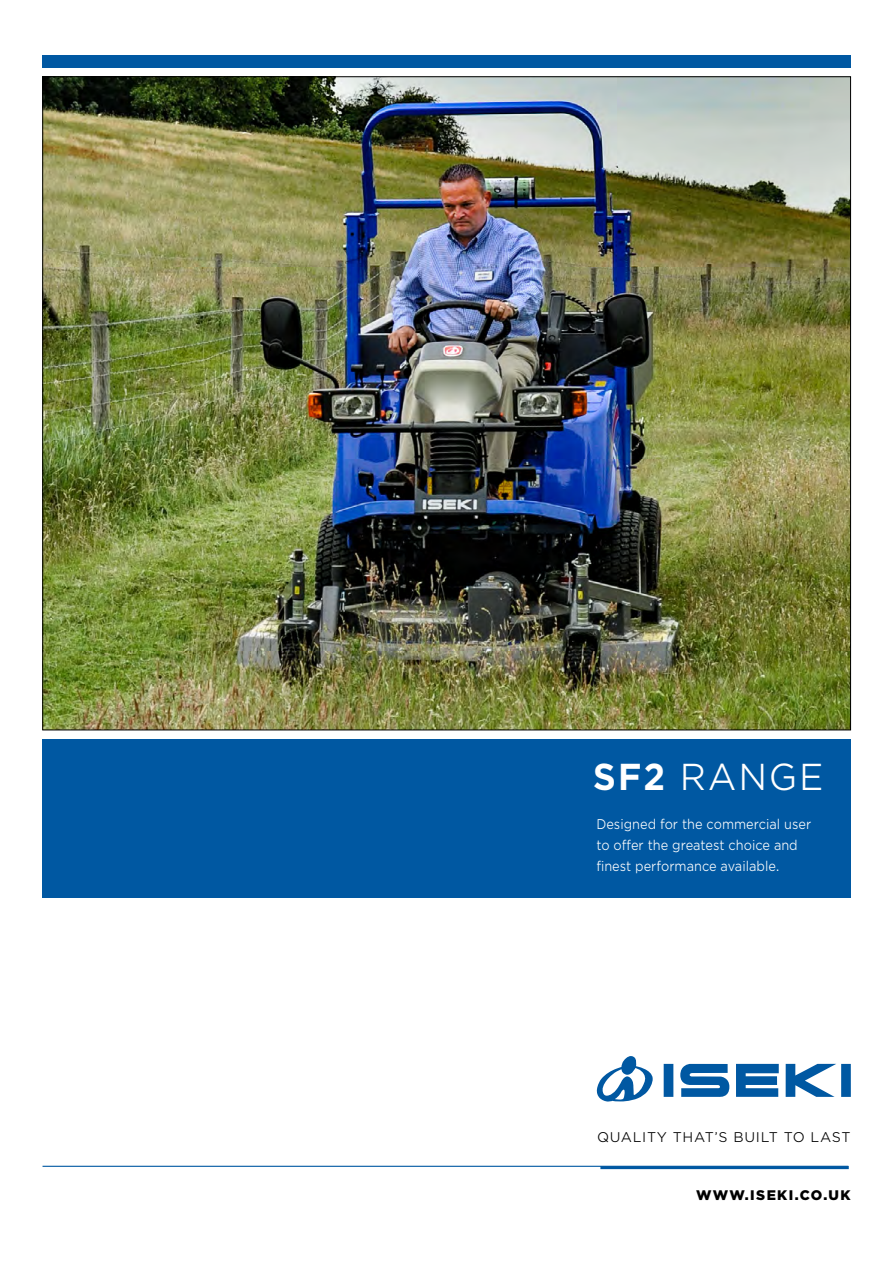
<style>
.page{position:relative;width:893px;height:1263px;background:#fff}
.page>*{position:absolute;margin:0;border:0;box-sizing:border-box;transform-origin:0 0}
.t1{font:36px "Gotham Office";letter-spacing:.05em;color:#fff;scale:.96 1}
.t2{font:900 13.8px "Gotham";letter-spacing:.1em;color:#000}
.t3{font:13.5px/21px "Gotham Office";color:#fff;scale:.9 1}
.t4{font:13.5px "Gotham Office";letter-spacing:.05em;color:#000}
.s1{font-weight:700}
</style>
<div class="page">
<div style="left:43px;top:740px;width:807px;height:158px;background:#0058a2"></div>
<div style="left:43px;top:55px;width:807px;height:13px;background:#0058a2"></div>
<svg style="left:597px;top:1056px;width:254px;height:45px"></svg>
<hr style="left:43px;top:1166px;width:805px;height:1px;background:#0058a2">
<hr style="left:600px;top:1166px;width:249px;height:3px;background:#0058a2">
<img style="left:45px;top:79px;width:804px;height:649px">
<h1 class="t1" style="left:593px;top:753px;width:242px"><span class="s1">SF2</span> RANGE</h1>
<p class="t3" style="left:596px;top:813px;width:240px">Designed for the commercial user to offer the greatest choice and finest performance available.</p>
<p class="t4" style="left:597px;top:1128px;width:255px">QUALITY THAT’S BUILT TO LAST</p>
<p class="t2" style="left:696px;top:1187px;width:156px">WWW.ISEKI.CO.UK</p>
</div>
